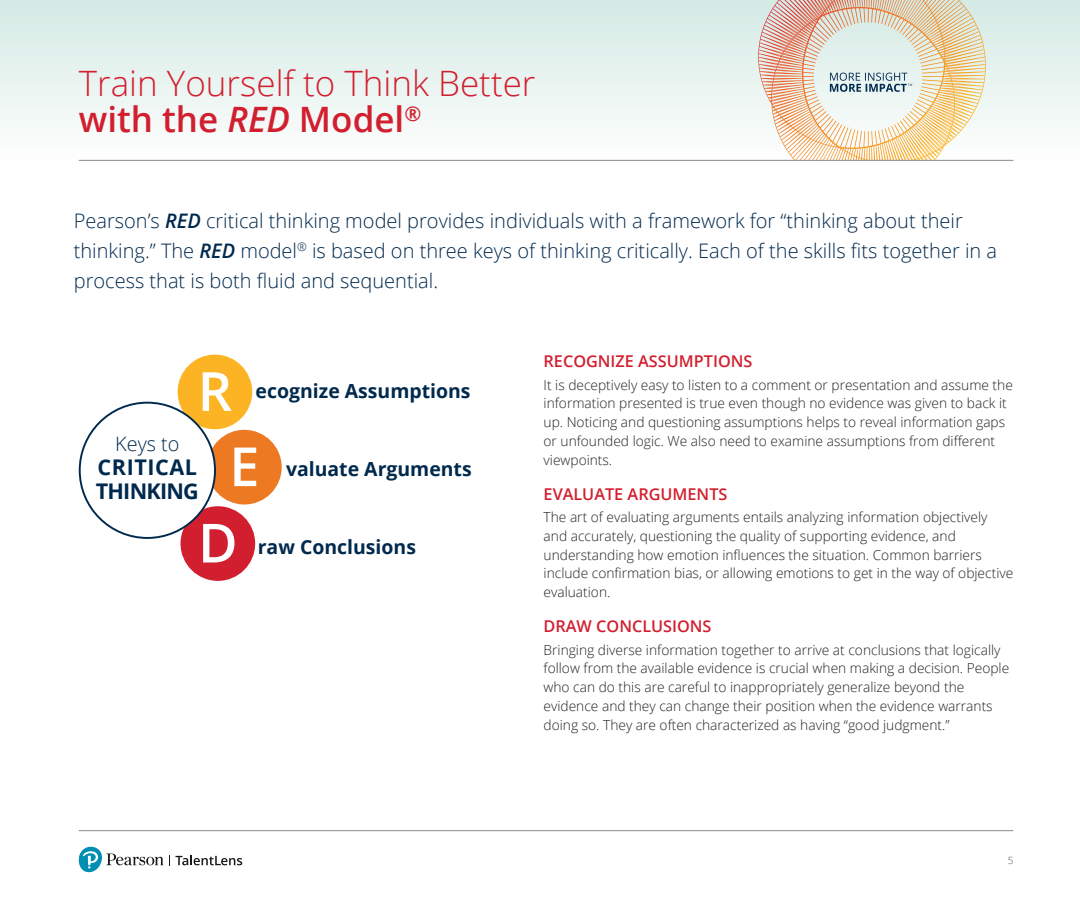
<style>
.page{position:relative;width:1080px;height:900px;background:#fff}
.page>*{position:absolute;margin:0;border:0;box-sizing:border-box;transform-origin:0 0}
.t1{font:600 54px "Open Sans";color:#fff}
.t2{font:300 35px/36.2px "Open Sans";color:#d21f2f}
.t3{font:700 21.62px/23.8px "Open Sans";letter-spacing:-.005em;color:#00294e}
.t4{font:300 20px/30px "Open Sans";color:#00294e}
.t5{font:300 19.88px "Open Sans";color:#00294e}
.t6{font:700 19.5px "Open Sans";color:#00294e}
.t7{font:600 16.25px "Open Sans";color:#d21f2f}
.t8{font:300 13.75px/18.8px "Open Sans";color:#231f20}
.t9{font:300 10px "Open Sans";color:#57585a}
.s1{font-weight:600}
.s2{font-weight:600;font-style:italic}
</style>
<div class="page">
<svg style="left:0;top:0;width:1080px;height:161px"></svg>
<hr style="left:79px;top:160px;width:934px;height:1px;background:#8a8c8f">
<hr style="left:79px;top:830px;width:934px;height:1px;background:#8a8c8f">
<img style="left:758px;top:0;width:180px;height:152px">
<svg style="left:79px;top:847px;width:163px;height:25px"></svg>
<div style="left:178px;top:355px;width:74px;height:74px;background:#fcb424;border-radius:50%"></div>
<div style="left:207px;top:430px;width:75px;height:75px;background:#ed7a23;border-radius:50%"></div>
<div style="left:181px;top:506px;width:74px;height:75px;background:#d21f2f;border-radius:50%"></div>
<div style="left:80px;top:403px;width:135px;height:135px;background:#fff;border-radius:50%"></div>
<p class="t2" style="left:79px;top:64px;width:458px">Train Yourself to Think Better <span class="s1">with the</span> <span class="s2">RED</span> <span class="s1">Model</span><sup>®</sup></p>
<p class="t4" style="left:74px;top:205px;width:925px">Pearson’s <span class="s2">RED</span> critical thinking model provides individuals with a framework for “thinking about their thinking.” The <span class="s2">RED</span> model<sup>®</sup> is based on three keys of thinking critically. Each of the skills fits together in a process that is both fluid and sequential.</p>
<p class="t1" style="left:198px;top:354px;width:36px">R</p>
<p class="t6" style="left:256px;top:377px;width:216px">ecognize Assumptions</p>
<p class="t1" style="left:229px;top:429px;width:32px">E</p>
<p class="t5" style="left:115px;top:430px;width:66px">Keys to</p>
<p class="t3" style="left:96px;top:455px;width:105px">CRITICAL<br>THINKING</p>
<p class="t6" style="left:286px;top:456px;width:187px">valuate Arguments</p>
<p class="t1" style="left:198px;top:506px;width:41px">D</p>
<p class="t6" style="left:258px;top:533px;width:160px">raw Conclusions</p>
<p class="t7" style="left:544px;top:350px;width:210px">RECOGNIZE ASSUMPTIONS</p>
<p class="t8" style="left:544px;top:375px;width:471px">It is deceptively easy to listen to a comment or presentation and assume the information presented is true even though no evidence was given to back it up. Noticing and questioning assumptions helps to reveal information gaps or unfounded logic. We also need to examine assumptions from different viewpoints.</p>
<p class="t7" style="left:544px;top:482px;width:185px">EVALUATE ARGUMENTS</p>
<p class="t8" style="left:544px;top:507px;width:471px">The art of evaluating arguments entails analyzing information objectively and accurately, questioning the quality of supporting evidence, and understanding how emotion influences the situation. Common barriers include confirmation bias, or allowing emotions to get in the way of objective evaluation.</p>
<p class="t7" style="left:544px;top:615px;width:169px">DRAW CONCLUSIONS</p>
<p class="t8" style="left:544px;top:640px;width:467px">Bringing diverse information together to arrive at conclusions that logically follow from the available evidence is crucial when making a decision. People who can do this are careful to inappropriately generalize beyond the evidence and they can change their position when the evidence warrants doing so. They are often characterized as having “good judgment.”</p>
<p class="t9" style="left:1008px;top:853px;width:7px">5</p>
</div>
